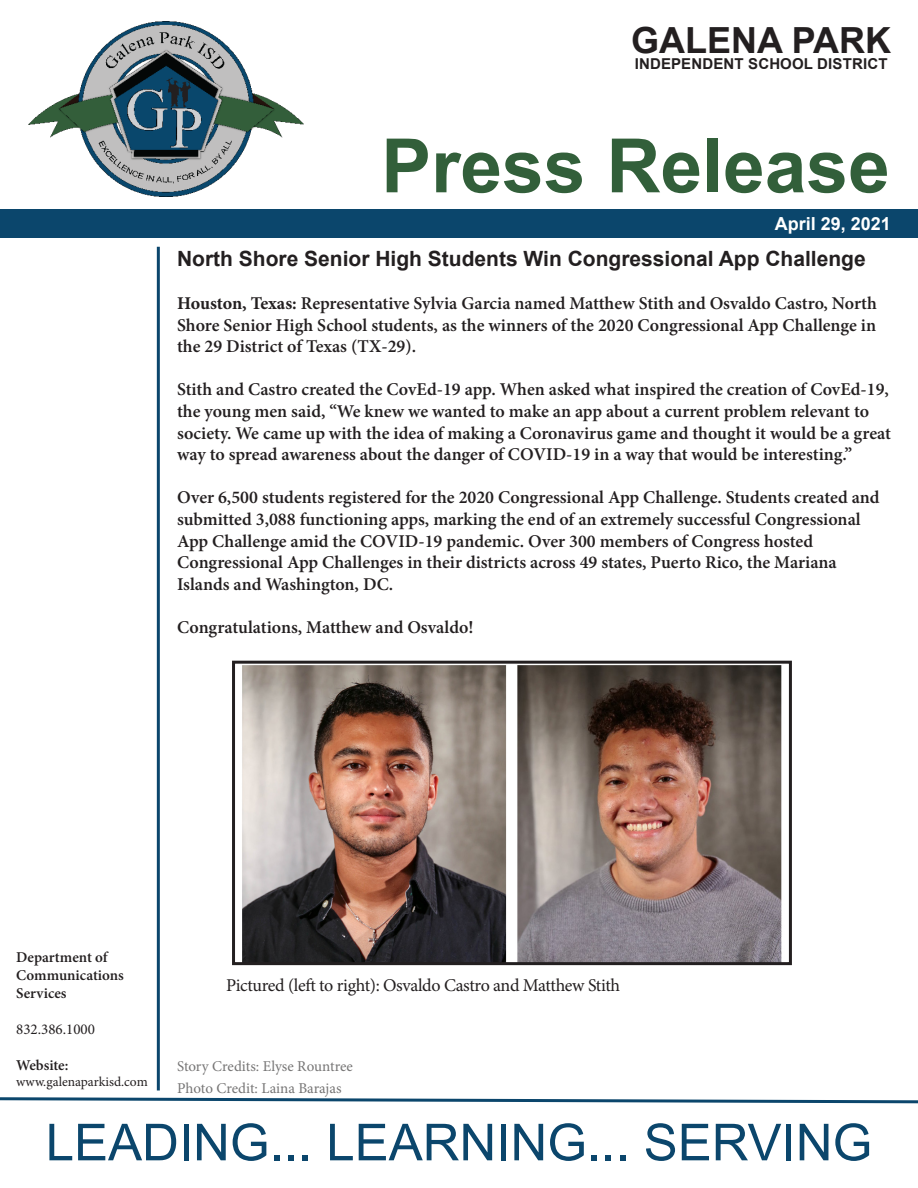
<style>
.page{position:relative;width:918px;height:1188px;background:#fff}
.page>*{position:absolute;margin:0;border:0;box-sizing:border-box;transform-origin:0 0}
.t1{font:700 75px "Arial";color:#325f3a}
.t2{font:51px "Arial";color:#0b466c}
.t3{font:700 36px "Arial";color:#231f20}
.t4{font:700 21px "Arial";color:#231f20}
.t5{font:600 18px/21.6px "Minion Pro";color:#231f20}
.t6{font:18px "Minion Pro";letter-spacing:-.02em;color:#231f20}
.t7{font:700 18px "Arial";color:#fff}
.t8{font:15px "Minion Pro";color:#767575}
.t9{font:600 15px/18px "Minion Pro";color:#231f20}
.t10{font:700 15px "Arial";letter-spacing:.01em;color:#231f20}
.t11{font:15px "Minion Pro";color:#231f20}
.t12{font:13.5px "Minion Pro";color:#231f20}
.s1{font-weight:700}
</style>
<div class="page">
<div style="left:0;top:209px;width:918px;height:28px;background:#0b466c"></div>
<hr style="left:157px;top:247px;width:3px;height:843px;background:#0b466c">
<svg style="left:0;top:1097px;width:918px;height:7px"></svg>
<img style="left:28px;top:21px;width:276px;height:176px">
<img style="left:242px;top:665px;width:540px;height:296px">
<div style="left:232px;top:661px;width:560px;height:304px;border:3px solid #231f20"></div>
<p class="t3" style="left:631px;top:15px;width:261px">GALENA PARK</p>
<p class="t10" style="left:635px;top:53px;width:254px">INDEPENDENT SCHOOL DISTRICT</p>
<p class="t1" style="left:381px;top:113px;width:510px">Press Release</p>
<p class="t7" style="left:775px;top:211px;width:118px">April 29, 2021</p>
<p class="t4" style="left:177px;top:244px;width:690px">North Shore Senior High Students Win Congressional App Challenge</p>
<p class="t5" style="left:177px;top:292px;width:701px;text-align:justify"><span class="s1">Houston, Texas:</span> Representative Sylvia Garcia named Matthew Stith and Osvaldo Castro, North Shore Senior High School students, as the winners of the 2020 Congressional App Challenge in the 29 District of Texas (TX-29).</p>
<p class="t5" style="left:177px;top:379px;width:715px">Stith and Castro created the CovEd-19 app. When asked what inspired the creation of CovEd-19, the young men said, “We knew we wanted to make an app about a current problem relevant to society. We came up with the idea of making a Coronavirus game and thought it would be a great way to spread awareness about the danger of COVID-19 in a way that would be interesting.”</p>
<p class="t5" style="left:177px;top:487px;width:704px">Over 6,500 students registered for the 2020 Congressional App Challenge. Students created and submitted 3,088 functioning apps, marking the end of an extremely successful Congressional App Challenge amid the COVID-19 pandemic. Over 300 members of Congress hosted Congressional App Challenges in their districts across 49 states, Puerto Rico, the Mariana Islands and Washington, DC.</p>
<p class="t5" style="left:177px;top:616px;width:298px">Congratulations, Matthew and Osvaldo!</p>
<p class="t9" style="left:16px;top:948px;width:93px">Department of</p>
<p class="t9" style="left:16px;top:966px;width:109px">Communications<br>Services</p>
<p class="t11" style="left:16px;top:1019px;width:80px">832.386.1000</p>
<p class="t9" style="left:16px;top:1056px;width:54px">Website:</p>
<p class="t12" style="left:16px;top:1073px;width:133px">www.galenaparkisd.com</p>
<p class="t2" style="left:46px;top:1107px;width:828px">LEADING... LEARNING... SERVING</p>
<p class="t6" style="left:226px;top:973px;width:396px">Pictured (left to right): Osvaldo Castro and Matthew Stith</p>
<p class="t8" style="left:177px;top:1056px;width:177px">Story Credits: Elyse Rountree</p>
<p class="t8" style="left:177px;top:1078px;width:166px">Photo Credit: Laina Barajas</p>
</div>
